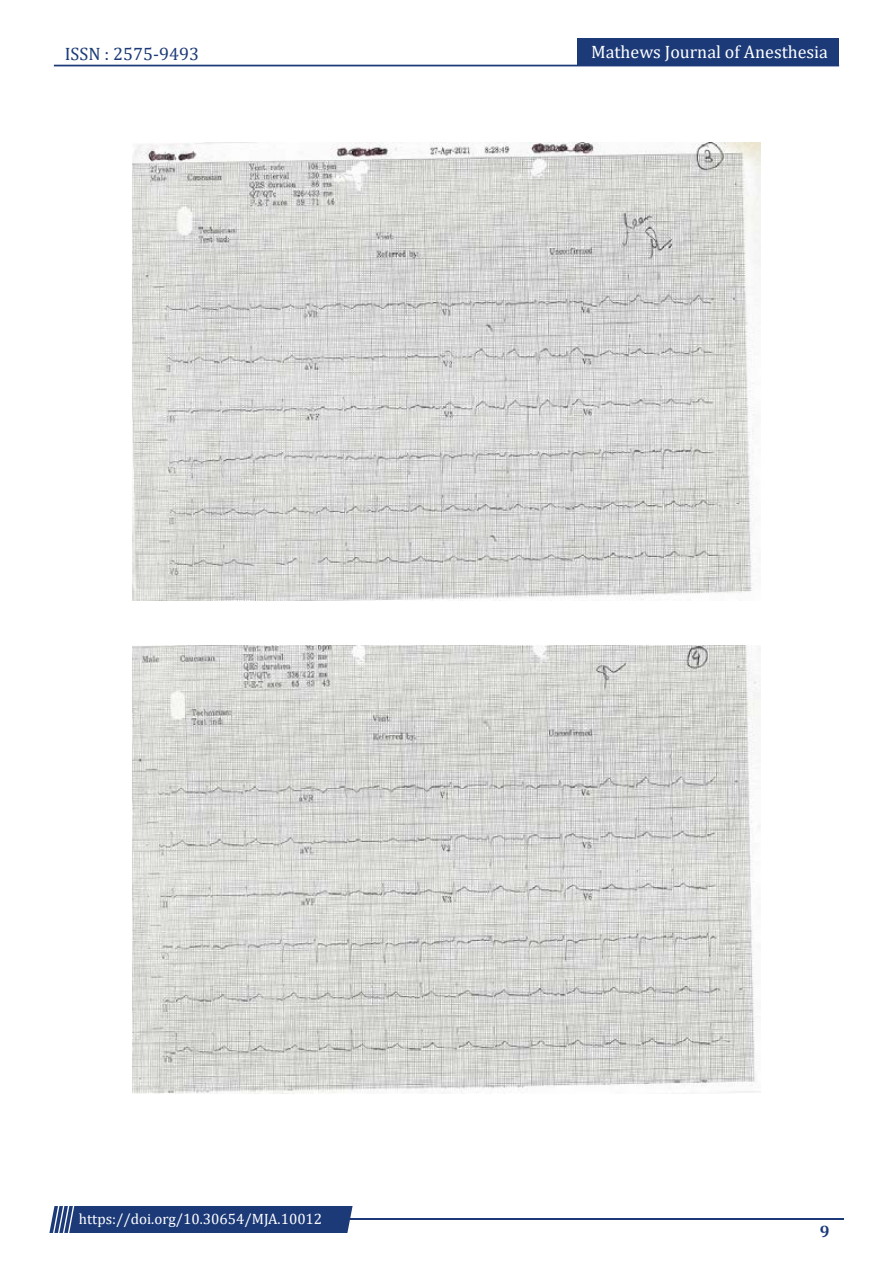
<style>
.page{position:relative;width:893px;height:1263px;background:#fff}
.page>*{position:absolute;margin:0;border:0;box-sizing:border-box;transform-origin:0 0}
.t1{font:18px "Cambria";color:#fff}
.t2{font:18px "Cambria";color:#1c3a78}
.t3{font:700 16.5px "Cambria";color:#1c3a78}
.t4{font:15px "Cambria";color:#fff}
</style>
<div class="page">
<div style="left:54px;top:65px;width:785px;height:1px;border:1px solid #1c3a78"></div>
<div style="left:577px;top:39px;width:262px;height:27px;background:#1c3a78"></div>
<hr style="left:310px;top:1219px;width:534px;height:1px;background:#1c3a78">
<div style="left:49px;top:1206px;width:304px;height:27px;background:#1c3a78"></div>
<img style="left:133px;top:143px;width:627px;height:457px">
<img style="left:133px;top:645px;width:627px;height:449px">
<p class="t2" style="left:65px;top:43px;width:136px">ISSN : 2575-9493</p>
<p class="t1" style="left:591px;top:41px;width:238px">Mathews Journal of Anesthesia</p>
<p class="t4" style="left:79px;top:1210px;width:245px">https://doi.org/10.30654/MJA.10012</p>
<p class="t3" style="left:820px;top:1220px;width:11px">9</p>
</div>
